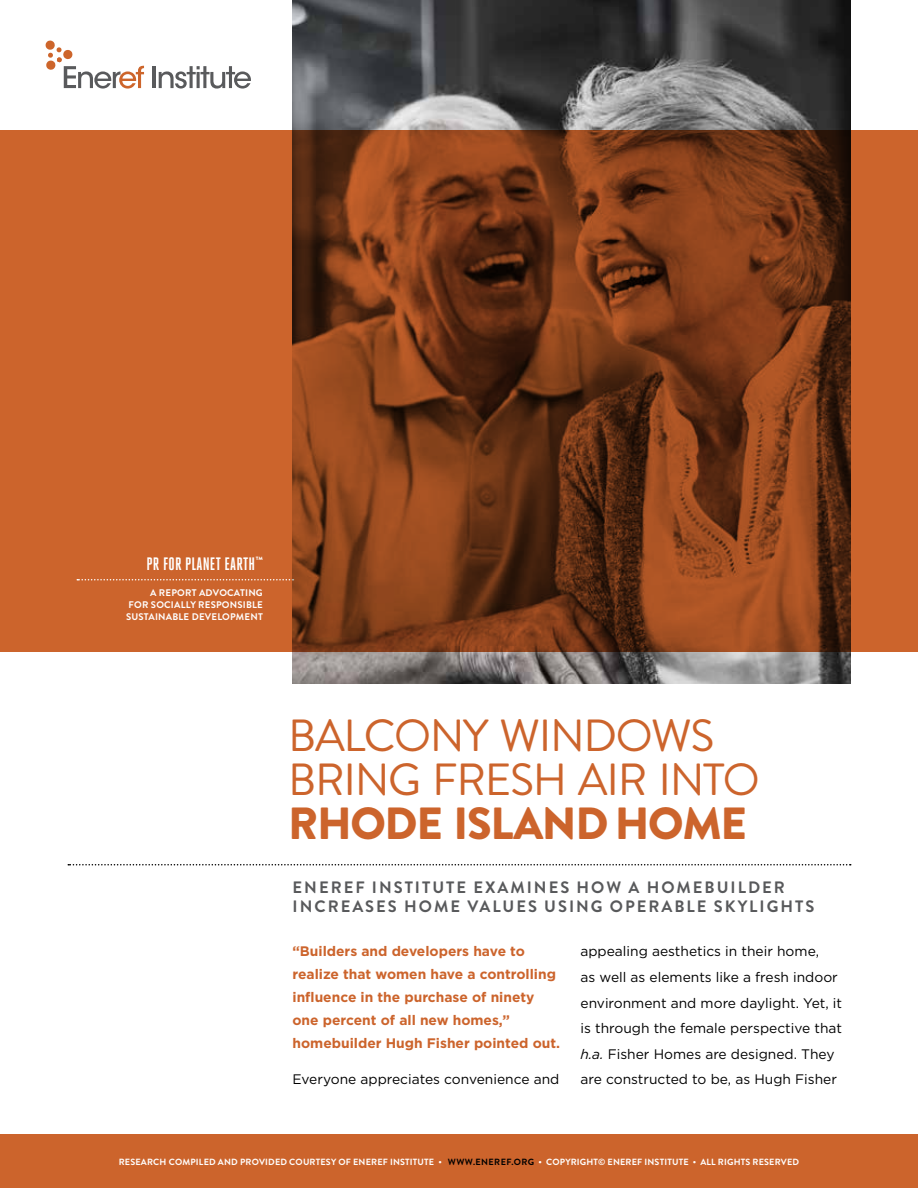
<style>
.page{position:relative;width:918px;height:1188px;background:#fff}
.page>*{position:absolute;margin:0;border:0;box-sizing:border-box;transform-origin:0 0}
.t1{font:45px/43.5px "Brandon Grotesque";letter-spacing:-.03em;color:#cc642c}
.t2{font:900 45px "Brandon Grotesque";letter-spacing:-.03em;color:#cc642c}
.t3{font:700 18px "Heroic Condensed";letter-spacing:.01em;color:#fff}
.t4{font:700 16.5px/19.5px "Brandon Grotesque";letter-spacing:.12em;color:#58595b}
.t5{font:13.8px/25.5px "Gotham HTF";color:#000}
.t6{font:700 13.8px/23px "Gotham HTF";color:#cc642c}
.t7{font:700 9.6px/12px "Brandon Grotesque";letter-spacing:.02em;color:#fff;text-align:justify}
.t8{font:700 9px "Brandon Grotesque";letter-spacing:.02em;color:#fff}
.s1{font-style:italic}
.s2{color:#000}
</style>
<div class="page">
<div style="left:0;top:1134px;width:918px;height:54px;background:#cc642c"></div>
<div style="left:0;top:130px;width:918px;height:522px;background:#cc642c"></div>
<svg style="left:68px;top:864px;width:783px;height:2px"></svg>
<svg style="left:77px;top:579px;width:215px;height:1px"></svg>
<img style="left:292px;top:0;width:558px;height:684px">
<hr style="left:153px;top:66px;width:3px;height:22px;background:#595a5c">
<svg style="left:159px;top:66px;width:92px;height:23px"></svg>
<svg style="left:46px;top:41px;width:98px;height:48px"></svg>
<h2 class="t3" style="left:146px;top:554px;width:118px">PR FOR PLANET EARTH<sup>™</sup></h2>
<p class="t7" style="left:126px;top:587px;width:138px;text-indent:24px">A REPORT ADVOCATING FOR SOCIALLY RESPONSIBLE SUSTAINABLE DEVELOPMENT</p>
<h1 class="t1" style="left:288px;top:715px;width:473px">BALCONY WINDOWS<br>BRING FRESH AIR INTO</h1>
<h1 class="t2" style="left:288px;top:791px;width:460px">RHODE ISLAND HOME</h1>
<p class="t4" style="left:293px;top:878px;width:523px">ENEREF INSTITUTE EXAMINES HOW A HOMEBUILDER<br>INCREASES HOME VALUES USING OPERABLE SKYLIGHTS</p>
<p class="t6" style="left:292px;top:940px;width:269px">“Builders and developers have to realize that women have a controlling influence in the purchase of ninety one percent of all new homes,” homebuilder Hugh Fisher pointed out.</p>
<p class="t5" style="left:292px;top:1066px;width:268px">Everyone appreciates convenience and</p>
<p class="t5" style="left:581px;top:939px;width:263px">appealing aesthetics in their home,<br>as well as elements like a fresh indoor environment and more daylight. Yet, it is through the female perspective that <span class="s1">h.a.</span> Fisher Homes are designed. They are constructed to be, as Hugh Fisher</p>
<p class="t8" style="left:119px;top:1156px;width:682px">RESEARCH COMPILED AND PROVIDED COURTESY OF ENEREF INSTITUTE • <span class="s2">WWW.ENEREF.ORG</span> • COPYRIGHT© ENEREF INSTITUTE • ALL RIGHTS RESERVED</p>
</div>
